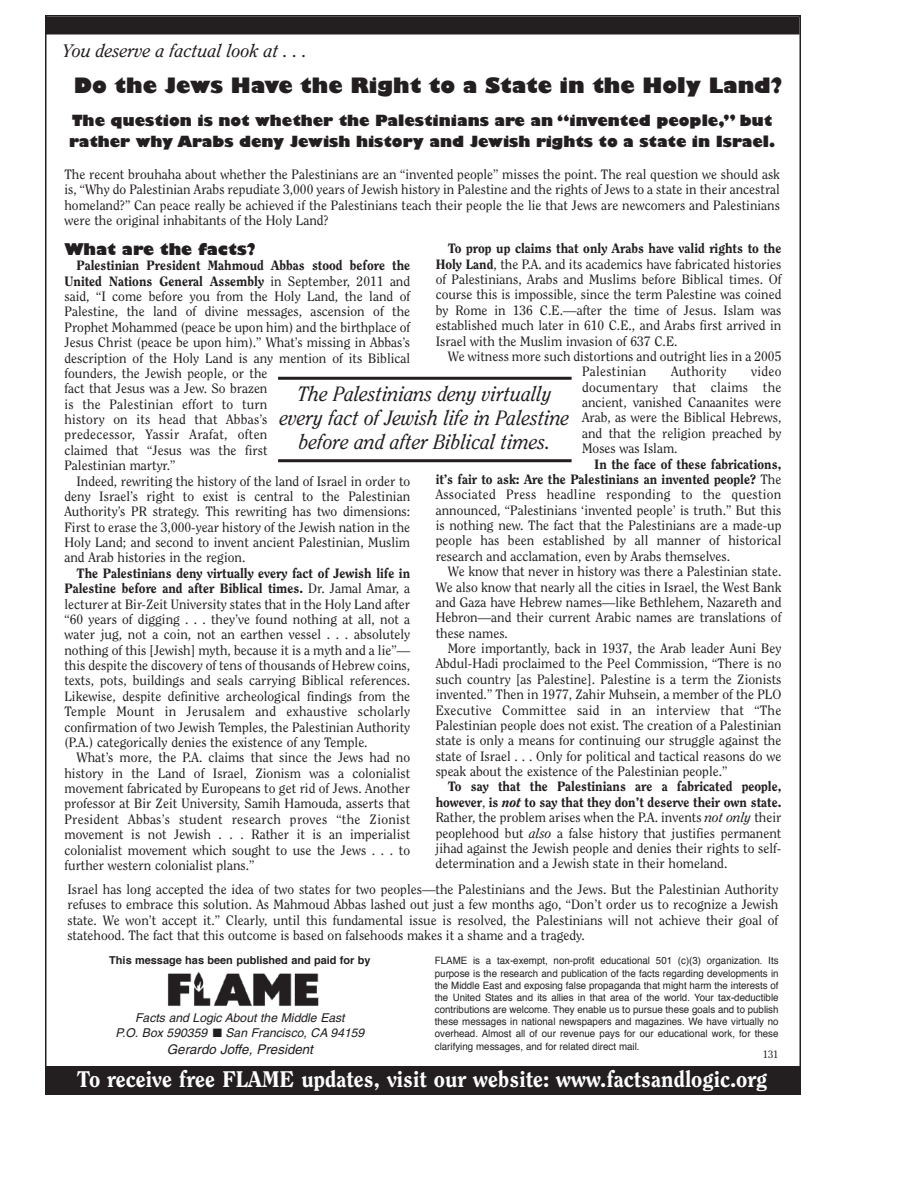
<style>
.page{position:relative;width:918px;height:1188px;background:#fff}
.page>*{position:absolute;margin:0;border:0;box-sizing:border-box;transform-origin:0 0}
.t1{font:800 22.5px "Clearface";color:#fff}
.t2{font:italic 20.7px/24px "Clearface";color:#231f20;text-align:center;scale:.95 1}
.t3{font:800 20.7px "Gill Sans";color:#231f20}
.t4{font:italic 18px "Clearface";color:#231f20}
.t5{font:800 15.75px "Gill Sans";color:#231f20}
.t6{font:800 15px/21px "Gill Sans";color:#231f20}
.t7{font:13.5px/15.5px "Clearface";color:#231f20;text-align:justify}
.t8{font:13.5px "Clearface";letter-spacing:.02em;color:#231f20}
.t9{font:italic 13.35px "Helvetica";color:#231f20}
.t10{font:italic 12.15px/14.5px "Helvetica";color:#231f20;text-align:center}
.t11{font:700 10.95px "Helvetica";color:#231f20}
.t12{font:10.5px "Clearface";color:#231f20}
.t13{font:10.2px/12.1px "Helvetica";color:#231f20;text-align:justify;scale:.96 1}
.s1{font-weight:800}
.s2{font-weight:800;font-style:italic}
.s3{font-style:italic}
</style>
<div class="page">
<div style="left:45px;top:16px;width:755px;height:18px;background:#231f20"></div>
<div style="left:45px;top:1066px;width:755px;height:28px;background:#231f20"></div>
<img style="left:167px;top:972px;width:151px;height:34px">
<hr style="left:278px;top:377px;width:294px;height:3px;background:#231f20">
<hr style="left:278px;top:459px;width:294px;height:3px;background:#231f20">
<h3 class="t4" style="left:63px;top:44px;width:246px">You deserve a factual look at . . .</h3>
<h2 class="t3" style="left:74px;top:73px;width:710px">Do the Jews Have the Right to a State in the Holy Land?</h2>
<p class="t6" style="left:69px;top:110px;width:707px">The question is not whether the Palestinians are an “invented people,” but rather why Arabs deny Jewish history and Jewish rights to a state in Israel.</p>
<p class="t7" style="left:64px;top:168px;width:717px">The recent brouhaha about whether the Palestinians are an “invented people” misses the point. The real question we should ask is, “Why do Palestinian Arabs repudiate 3,000 years of Jewish history in Palestine and the rights of Jews to a state in their ancestral homeland?” Can peace really be achieved if the Palestinians teach their people the lie that Jews are newcomers and Palestinians were the original inhabitants of the Holy Land?</p>
<p class="t5" style="left:64px;top:239px;width:193px">What are the facts?</p>
<p class="t7" style="left:64px;top:259px;width:347px;text-align:left;text-indent:12px"><span class="s1">Palestinian President Mahmoud Abbas stood before the United Nations General Assembly</span> in September, 2011 and said, “I come before you from the Holy Land, the land of Palestine, the land of divine messages, ascension of the Prophet Mohammed (peace be upon him) and the birthplace of Jesus Christ (peace be upon him).” What’s missing in Abbas’s description of the Holy Land is any mention of its Biblical founders, the Jewish people, or the<br>fact that Jesus was a Jew. So brazen<br>is the Palestinian effort to turn<br>history on its head that Abbas’s<br>predecessor, Yassir Arafat, often<br>claimed that “Jesus was the first<br>Palestinian martyr.”</p>
<p class="t7" style="left:64px;top:474px;width:347px;text-indent:12px">Indeed, rewriting the history of the land of Israel in order to deny Israel’s right to exist is central to the Palestinian Authority’s PR strategy. This rewriting has two dimensions:<br>First to erase the 3,000-year history of the Jewish nation in the Holy Land; and second to invent ancient Palestinian, Muslim and Arab histories in the region.</p>
<p class="t7" style="left:64px;top:566px;width:347px;text-indent:12px"><span class="s1">The Palestinians deny virtually every fact of Jewish life in Palestine before and after Biblical times.</span> Dr. Jamal Amar, a lecturer at Bir-Zeit University states that in the Holy Land after “60 years of digging . . . they’ve found nothing at all, not a water jug, not a coin, not an earthen vessel . . . absolutely nothing of this [Jewish] myth, because it is a myth and a lie”— this despite the discovery of tens of thousands of Hebrew coins, texts, pots, buildings and seals carrying Biblical references.<br>Likewise, despite definitive archeological findings from the Temple Mount in Jerusalem and exhaustive scholarly confirmation of two Jewish Temples, the Palestinian Authority (P.A.) categorically denies the existence of any Temple.</p>
<p class="t7" style="left:64px;top:751px;width:347px;text-indent:12px">What’s more, the P.A. claims that since the Jews had no history in the Land of Israel, Zionism was a colonialist movement fabricated by Europeans to get rid of Jews. Another professor at Bir Zeit University, Samih Hamouda, asserts that President Abbas’s student research proves “the Zionist movement is not Jewish . . . Rather it is an imperialist colonialist movement which sought to use the Jews . . . to further western colonialist plans.”</p>
<p class="t7" style="left:436px;top:242px;width:347px;text-indent:12px"><span class="s1">To prop up claims that only Arabs have valid rights to the Holy Land</span>, the P.A. and its academics have fabricated histories of Palestinians, Arabs and Muslims before Biblical times. Of course this is impossible, since the term Palestine was coined by Rome in 136 C.E.—after the time of Jesus. Islam was established much later in 610 C.E., and Arabs first arrived in Israel with the Muslim invasion of 637 C.E.</p>
<p class="t7" style="left:448px;top:349px;width:335px;text-align:center">We witness more such distortions and outright lies in a 2005<br>Palestinian</p>
<p class="t7" style="left:582px;top:365px;width:201px;text-indent:169px">video documentary that claims the ancient, vanished Canaanites were Arab, as were the Biblical Hebrews, and that the religion preached by Moses was Islam.</p>
<p class="t7" style="left:436px;top:457px;width:347px;text-indent:158px"><span class="s1">In the face of these fabrications, it’s fair to ask: Are the Palestinians an invented people?</span> The Associated Press headline responding to the question announced, “Palestinians ‘invented people’ is truth.” But this is nothing new. The fact that the Palestinians are a made-up people has been established by all manner of historical research and acclamation, even by Arabs themselves.</p>
<p class="t7" style="left:436px;top:565px;width:347px;text-indent:12px">We know that never in history was there a Palestinian state.<br>We also know that nearly all the cities in Israel, the West Bank and Gaza have Hebrew names—like Bethlehem, Nazareth and Hebron—and their current Arabic names are translations of these names.</p>
<p class="t7" style="left:436px;top:641px;width:347px;text-indent:12px">More importantly, back in 1937, the Arab leader Auni Bey Abdul-Hadi proclaimed to the Peel Commission, “There is no such country [as Palestine]. Palestine is a term the Zionists invented.” Then in 1977, Zahir Muhsein, a member of the PLO Executive Committee said in an interview that “The Palestinian people does not exist. The creation of a Palestinian state is only a means for continuing our struggle against the state of Israel . . . Only for political and tactical reasons do we speak about the existence of the Palestinian people.”</p>
<p class="t7" style="left:436px;top:780px;width:347px;text-indent:12px"><span class="s1">To say that the Palestinians are a fabricated people, however</span>, <span class="s1">is</span> <span class="s2">not</span> <span class="s1">to say that they don’t deserve their own state.<br></span>Rather, the problem arises when the P.A. invents <span class="s3">not only</span> their peoplehood but <span class="s3">also</span> a false history that justifies permanent jihad against the Jewish people and denies their rights to self&shy;determination and a Jewish state in their homeland.</p>
<p class="t8" style="left:671px;top:366px;width:57px">Authority</p>
<h2 class="t2" style="left:280px;top:383px;width:306px">The Palestinians deny virtually every fact of Jewish life in Palestine before and after Biblical times.</h2>
<p class="t7" style="left:67px;top:882px;width:713px">Israel has long accepted the idea of two states for two peoples—the Palestinians and the Jews. But the Palestinian Authority refuses to embrace this solution. As Mahmoud Abbas lashed out just a few months ago, “Don’t order us to recognize a Jewish state. We won’t accept it.” Clearly, until this fundamental issue is resolved, the Palestinians will not achieve their goal of statehood. The fact that this outcome is based on falsehoods makes it a shame and a tragedy.</p>
<p class="t13" style="left:435px;top:956px;width:360px">FLAME is a tax-exempt, non-profit educational 501 (c)(3) organization. Its purpose is the research and publication of the facts regarding developments in the Middle East and exposing false propaganda that might harm the interests of the United States and its allies in that area of the world. Your tax-deductible contributions are welcome. They enable us to pursue these goals and to publish these messages in national newspapers and magazines. We have virtually no overhead. Almost all of our revenue pays for our educational work, for these clarifying messages, and for related direct mail.</p>
<p class="t11" style="left:109px;top:956px;width:263px">This message has been published and paid for by</p>
<p class="t10" style="left:116px;top:1012px;width:250px">Facts and Logic About the Middle East<br>P.O. Box 590359 ■ San Francisco, CA 94159</p>
<p class="t9" style="left:167px;top:1044px;width:148px">Gerardo Joffe, President</p>
<p class="t12" style="left:763px;top:1050px;width:17px">131</p>
<h1 class="t1" style="left:77px;top:1070px;width:692px">To receive free FLAME updates, visit our website: www.factsandlogic.org</h1>
</div>
